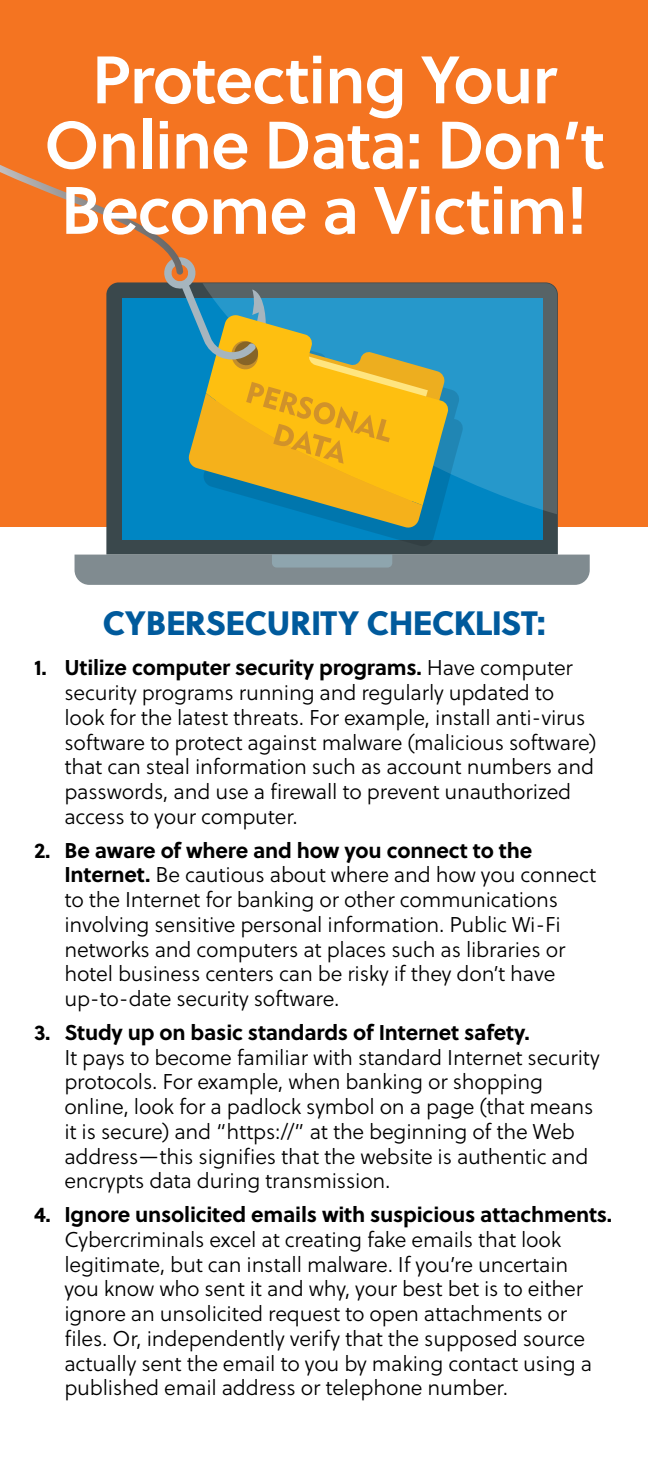
<style>
.page{position:relative;width:648px;height:1458px;background:#fff}
.page>*{position:absolute;margin:0;border:0;box-sizing:border-box;transform-origin:0 0}
.t1{font:66.83px/65.2px "Soleil Sb";letter-spacing:-.02em;color:#fff;text-align:center}
.t2{font:33.75px "Soleil Xb";letter-spacing:-.02em;color:#005a9c}
.t3{font:21.38px/24.8px "Soleil Lt";letter-spacing:-.01em;color:#000}
.t4{font:700 21.38px "Soleil";letter-spacing:-.01em;color:#000}
.s1{font-family:"Soleil Lt";font-weight:400}
.s2{font-family:"Soleil";font-weight:700}
</style>
<div class="page">
<div style="left:0;top:0;width:648px;height:526px;background:#f47421"></div>
<svg style="left:106px;top:282px;width:452px;height:273px;background:#415054"></svg>
<div style="left:122px;top:298px;width:420px;height:241px;background:#0086c3"></div>
<svg style="left:75px;top:555px;width:515px;height:30px;background:#828e94"></svg>
<svg style="left:428px;top:283px;width:129px;height:231px;background:#2e8bb4"></svg>
<svg style="left:204px;top:334px;width:259px;height:212px"></svg>
<svg style="left:428px;top:314px;width:21px;height:191px;background:#659a84"></svg>
<svg style="left:0;top:165px;width:428px;height:364px"></svg>
<h1 class="t1" style="left:44px;top:44px;width:562px">Protecting Your<br>Online Data: Don’t<br>Become a Victim!</h1>
<h2 class="t2" style="left:102px;top:597px;width:445px">CYBERSECURITY CHECKLIST:</h2>
<p class="t4" style="left:34px;top:651px;width:540px">1. Utilize computer security programs. <span class="s1">Have computer</span></p>
<p class="t3" style="left:64px;top:680px;width:534px">security programs running and regularly updated to look for the latest threats. For example, install anti-virus software to protect against malware (malicious software) that can steal information such as account numbers and passwords, and use a firewall to prevent unauthorized access to your computer.</p>
<p class="t4" style="left:34px;top:834px;width:500px">2. Be aware of where and how you connect to the</p>
<p class="t3" style="left:64px;top:862px;width:533px"><span class="s2">Internet.</span> Be cautious about where and how you connect to the Internet for banking or other communications involving sensitive personal information. Public Wi-Fi networks and computers at places such as libraries or hotel business centers can be risky if they don’t have up-to-date security software.</p>
<p class="t4" style="left:34px;top:1016px;width:497px">3. Study up on basic standards of Internet safety.</p>
<p class="t3" style="left:64px;top:1045px;width:537px">It pays to become familiar with standard Internet security protocols. For example, when banking or shopping online, look for a padlock symbol on a page (that means it is secure) and “https://” at the beginning of the Web address—this signifies that the website is authentic and encrypts data during transmission.</p>
<p class="t4" style="left:34px;top:1198px;width:580px">4. Ignore unsolicited emails with suspicious attachments.</p>
<p class="t3" style="left:64px;top:1227px;width:529px">Cybercriminals excel at creating fake emails that look legitimate, but can install malware. If you’re uncertain you know who sent it and why, your best bet is to either ignore an unsolicited request to open attachments or files. Or, independently verify that the supposed source actually sent the email to you by making contact using a published email address or telephone number.</p>
</div>
